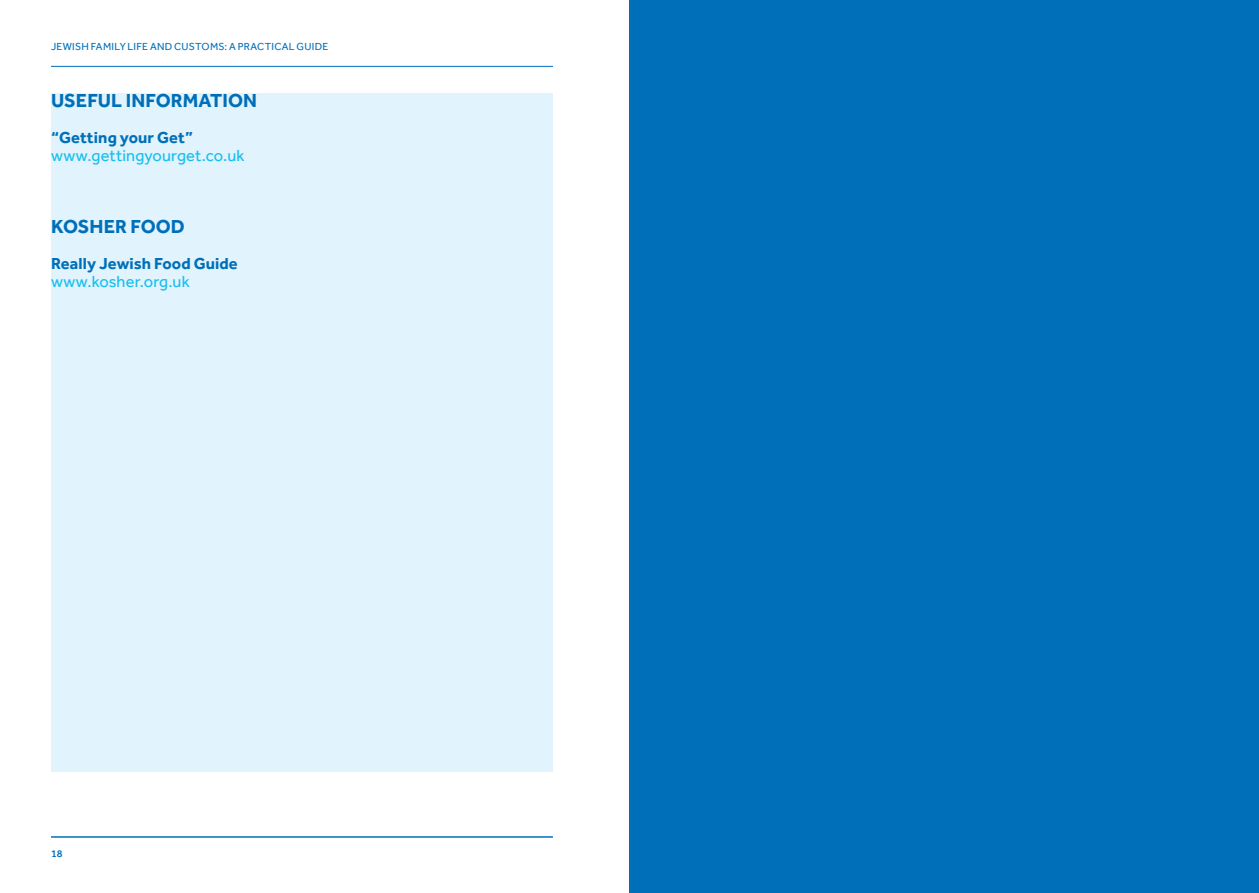
<style>
.page{position:relative;width:1259px;height:893px;background:#fff}
.page>*{position:absolute;margin:0;border:0;box-sizing:border-box;transform-origin:0 0}
.t1{font:700 19.5px "Effra";letter-spacing:.005em;color:#006fba}
.t2{font:16.5px "Effra W01";letter-spacing:.005em;color:#15bef0}
.t3{font:700 16.5px "Effra";letter-spacing:.015em;color:#006fba}
.t4{font:10.5px "Effra W01";letter-spacing:.025em;color:#006fba}
.t5{font:500 10.5px "Effra W01";color:#006fba}
</style>
<div class="page">
<hr style="left:51px;top:836px;width:502px;height:2px;background:#006fba">
<hr style="left:51px;top:66px;width:502px;height:1px;background:#006fba">
<div style="left:629px;top:0;width:630px;height:893px;background:#006fba"></div>
<div style="left:51px;top:94px;width:502px;height:678px;background:#e1f3fc"></div>
<p class="t4" style="left:51px;top:40px;width:279px">JEWISH FAMILY LIFE AND CUSTOMS: A PRACTICAL GUIDE</p>
<h1 class="t1" style="left:51px;top:88px;width:207px">USEFUL INFORMATION</h1>
<h2 class="t3" style="left:51px;top:127px;width:143px">“GETTING YOUR GET”</h2>
<h2 class="t2" style="left:51px;top:146px;width:195px">www.gettingyourget.co.uk</h2>
<h1 class="t1" style="left:51px;top:214px;width:135px">KOSHER FOOD</h1>
<h2 class="t3" style="left:51px;top:253px;width:188px">REALLY JEWISH FOOD GUIDE</h2>
<h2 class="t2" style="left:51px;top:272px;width:140px">www.kosher.org.uk</h2>
<p class="t5" style="left:51px;top:848px;width:13px">18</p>
</div>
